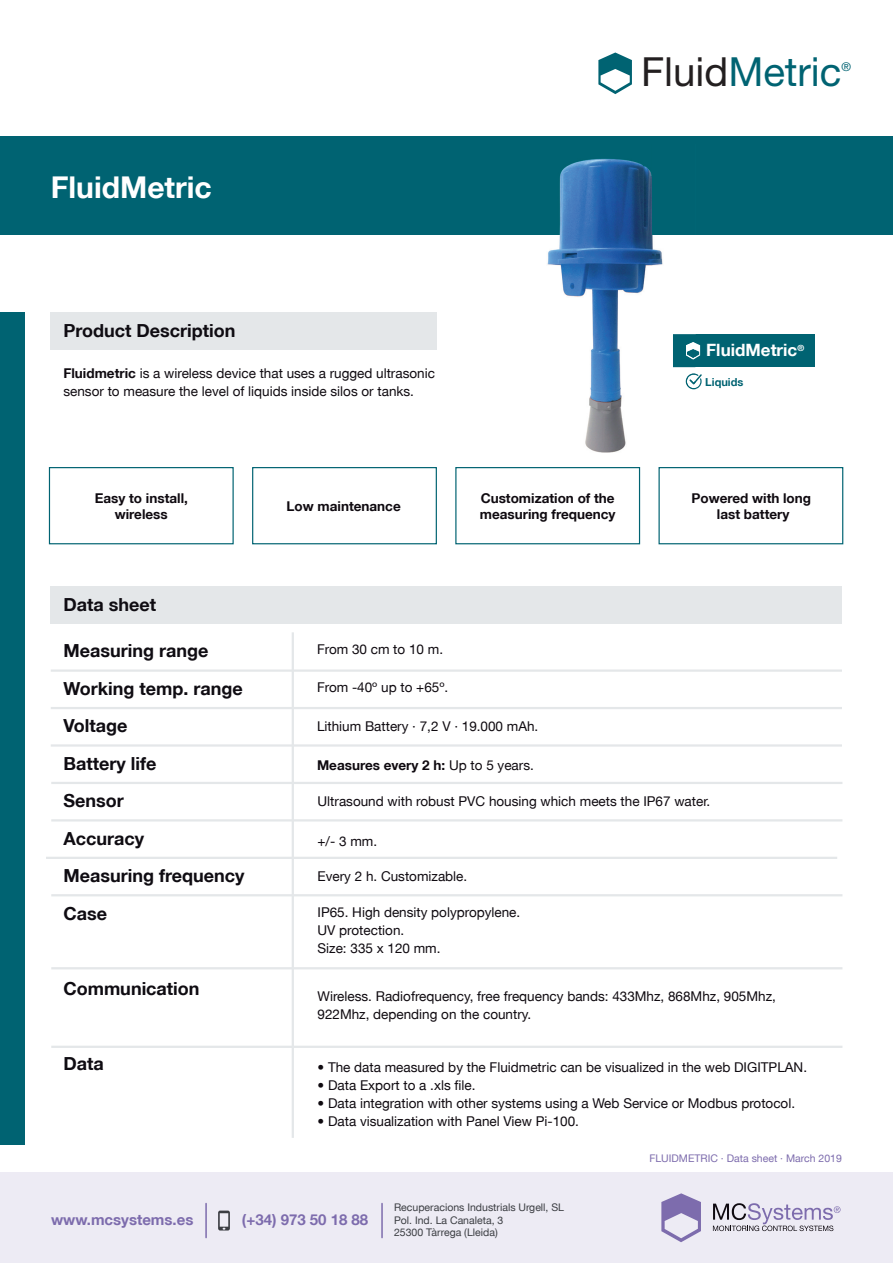
<style>
.page{position:relative;width:893px;height:1263px;background:#fff}
.page>*{position:absolute;margin:0;border:0;box-sizing:border-box;transform-origin:0 0}
.t1{font:40.2px "Helvetica Neue";color:#006372}
.t2{font:700 30px "Helvetica Neue LT Std";color:#fff}
.t3{font:700 18px/37.5px "Helvetica Neue LT Std";color:#0f0c12}
.t4{font:700 16.95px "Helvetica Neue LT Std";color:#fff}
.t5{font:700 15px "Helvetica Neue LT Std";color:#7d6cad}
.t6{font:13.5px/18px "Helvetica Neue LT Std";color:#0f0a10}
.t7{font:700 13.5px/16.2px "Helvetica Neue LT Std";color:#0f0a10;text-align:center}
.t8{font:12px "Helvetica Neue";color:#006372}
.t9{font:700 11.1px "Helvetica Neue LT Std";color:#006372}
.t10{font:10.5px/12.6px "Helvetica Neue LT Std";color:#3b3d42}
.t11{font:10.5px "Helvetica Neue LT Std";color:#7d6cad}
.s1{font-weight:700}
.s2{color:#231f20}
.s3{font-weight:400}
</style>
<div class="page">
<div style="left:0;top:1172px;width:893px;height:91px;background:#edebf4"></div>
<div style="left:0;top:137px;width:893px;height:98px;background:#006372"></div>
<svg style="left:661px;top:1193px;width:40px;height:49px"></svg>
<svg style="left:713px;top:1203px;width:127px;height:28px"></svg>
<svg style="left:218px;top:1210px;width:12px;height:20px"></svg>
<hr style="left:381px;top:1203px;width:2px;height:34px;background:#7d6cad">
<hr style="left:205px;top:1203px;width:2px;height:34px;background:#7d6cad">
<div style="left:51px;top:312px;width:386px;height:38px;background:#e4e7e9"></div>
<svg style="left:598px;top:52px;width:34px;height:42px"></svg>
<div style="left:51px;top:586px;width:791px;height:38px;background:#e4e7e9"></div>
<hr style="left:51px;top:669px;width:791px;height:3px;background:#e4e7e9">
<hr style="left:51px;top:707px;width:791px;height:2px;background:#e4e7e9">
<hr style="left:51px;top:744px;width:791px;height:3px;background:#e4e7e9">
<hr style="left:51px;top:782px;width:791px;height:2px;background:#e4e7e9">
<hr style="left:51px;top:819px;width:791px;height:2px;background:#e4e7e9">
<hr style="left:46px;top:857px;width:791px;height:2px;background:#e4e7e9">
<hr style="left:51px;top:894px;width:791px;height:2px;background:#e4e7e9">
<hr style="left:51px;top:967px;width:791px;height:2px;background:#e4e7e9">
<hr style="left:51px;top:1046px;width:791px;height:2px;background:#e4e7e9">
<hr style="left:292px;top:632px;width:2px;height:506px;background:#e4e7e9">
<div style="left:49px;top:467px;width:185px;height:77px;border:1px solid #006372"></div>
<div style="left:252px;top:467px;width:185px;height:77px;border:1px solid #006372"></div>
<div style="left:455px;top:467px;width:185px;height:77px;border:1px solid #006372"></div>
<div style="left:658px;top:467px;width:185px;height:77px;border:1px solid #006372"></div>
<div style="left:673px;top:334px;width:142px;height:33px;background:#006372"></div>
<svg style="left:695px;top:343px;width:5px;height:16px"></svg>
<img style="left:547px;top:158px;width:148px;height:295px">
<svg style="left:686px;top:373px;width:16px;height:16px"></svg>
<img style="left:673px;top:334px;width:22px;height:33px">
<img style="left:686px;top:342px;width:9px;height:17px">
<div style="left:0;top:312px;width:25px;height:833px;background:#006372"></div>
<h2 class="t2" style="left:51px;top:176px;width:163px">FluidMetric</h2>
<h3 class="t3" style="left:63px;top:314px;width:173px">Product Description</h3>
<p class="t6" style="left:63px;top:366px;width:373px"><span class="s1">Fluidmetric</span> is a wireless device that uses a rugged ultrasonic sensor to measure the level of liquids inside silos or tanks.</p>
<h1 class="t1" style="left:641px;top:48px;width:202px"><span class="s2">Fluid</span>Metric</h1>
<p class="t8" style="left:841px;top:60px;width:11px">®</p>
<p class="t4" style="left:706px;top:344px;width:99px">FluidMetric<sup>®</sup></p>
<p class="t9" style="left:705px;top:378px;width:40px">Liquids</p>
<p class="t7" style="left:95px;top:492px;width:95px">Easy to install, wireless</p>
<p class="t7" style="left:287px;top:500px;width:116px">Low maintenance</p>
<p class="t7" style="left:480px;top:492px;width:137px;text-align:left">Customization of the measuring frequency</p>
<p class="t7" style="left:691px;top:492px;width:121px">Powered with long last battery</p>
<h3 class="t3" style="left:63px;top:588px;width:94px">Data sheet</h3>
<h3 class="t3" style="left:63px;top:635px;width:183px">Measuring range<br>Working temp. range<br>Voltage<br>Battery life<br>Sensor<br>Accuracy<br>Measuring frequency<br>Case</h3>
<h3 class="t3" style="left:63px;top:972px;width:138px">Communication</h3>
<h3 class="t3" style="left:63px;top:1047px;width:42px">Data</h3>
<p class="t6" style="left:317px;top:642px;width:128px">From 30 cm to 10 m.</p>
<p class="t6" style="left:317px;top:680px;width:133px">From -40º up to +65º.</p>
<p class="t6" style="left:317px;top:719px;width:223px">Lithium Battery · 7,2 V · 19.000 mAh.</p>
<p class="t7" style="left:317px;top:759px;width:218px">Measures every 2 h: <span class="s3">Up to 5 years.</span></p>
<p class="t6" style="left:317px;top:794px;width:394px">Ultrasound with robust PVC housing which meets the IP67 water.</p>
<p class="t6" style="left:317px;top:834px;width:61px">+/- 3 mm.</p>
<p class="t6" style="left:317px;top:869px;width:151px">Every 2 h. Customizable.</p>
<p class="t6" style="left:317px;top:905px;width:204px">IP65. High density polypropylene.<br>UV protection.<br>Size: 335 x 120 mm.</p>
<p class="t6" style="left:317px;top:989px;width:460px">Wireless. Radiofrequency, free frequency bands: 433Mhz, 868Mhz, 905Mhz,<br>922Mhz, depending on the country.</p>
<p class="t6" style="left:317px;top:1060px;width:491px">• The data measured by the Fluidmetric can be visualized in the web DIGITPLAN.</p>
<p class="t6" style="left:317px;top:1078px;width:160px">• Data Export to a .xls file.</p>
<p class="t6" style="left:317px;top:1096px;width:479px">• Data integration with other systems using a Web Service or Modbus protocol.</p>
<p class="t6" style="left:317px;top:1114px;width:263px">• Data visualization with Panel View Pi-100.</p>
<p class="t11" style="left:649px;top:1154px;width:194px">FLUIDMETRIC · Data sheet · March 2019</p>
<p class="t5" style="left:51px;top:1214px;width:144px">www.mcsystems.es</p>
<p class="t5" style="left:242px;top:1214px;width:128px">(+34) 973 50 18 88</p>
<p class="t10" style="left:394px;top:1202px;width:172px">Recuperacions Industrials Urgell, SL<br>Pol. Ind. La Canaleta, 3<br>25300 Tàrrega (Lleida)</p>
</div>
